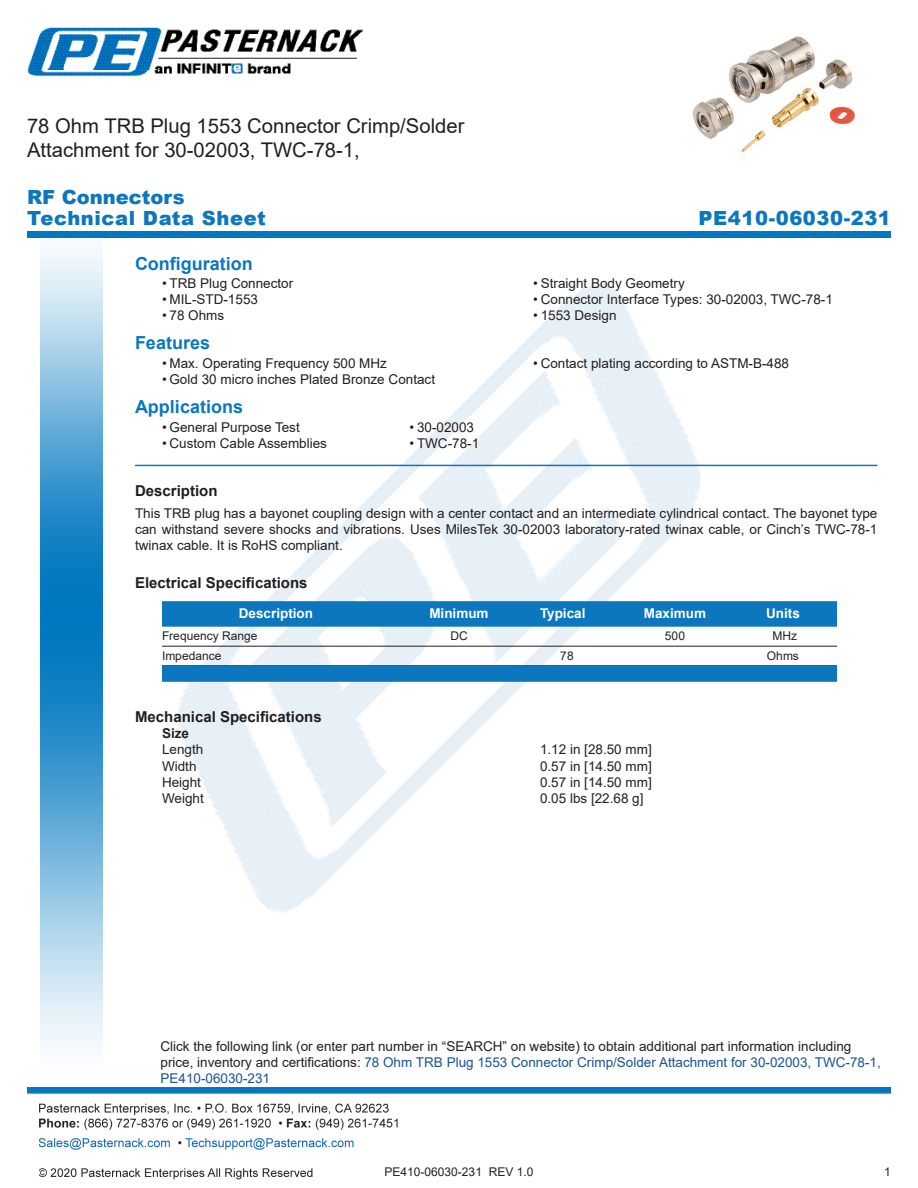
<style>
.page{position:relative;width:918px;height:1188px;background:#fff}
.page>*{position:absolute;margin:0;border:0;box-sizing:border-box;transform-origin:0 0}
.Web_Description_Para{font:20.25px/24.3px "Arial";color:#231f20}
.t1{font:900 19.5px "Arial";letter-spacing:.03em;color:#0c77be}
.t2{font:900 19.5px "Arial";color:#0c77be}
.Head1{font:700 18px "Arial";color:#0c77be}
.Head1-2{font:700 15px "Arial";color:#231f20}
.MarketingDescription{font:13.5px/16.2px "Arial";color:#231f20;text-align:justify}
.Description_and_PN_L{font:13.5px/16.2px "Arial";color:#231f20}
.Specs_Para{font:13.5px "Arial";color:#231f20}
.Table-Header{font:700 13.5px "Arial";color:#fff}
.Head2_after_Head1{font:700 13.5px "Arial";color:#231f20}
.Table-Body{font:12px "Arial";color:#231f20}
.t3{font:8.4px "Arial";color:#231f20}
.MarketingDescription-2{font:700 7.5px "Arial";color:#fff}
.s1{color:#1a5392}
</style>
<div class="page">
<img style="left:39px;top:1103px;width:359px;height:77px">
<img style="left:102px;top:248px;width:719px;height:722px">
<img style="left:40px;top:237px;width:62px;height:811px">
<img style="left:27px;top:1088px;width:864px;height:7px">
<div style="left:27px;top:231px;width:864px;height:6px;background:#0177c0"></div>
<img style="left:27px;top:27px;width:337px;height:50px">
<hr style="left:135px;top:465px;width:743px;height:1px;background:#0c77be">
<div style="left:162px;top:601px;width:675px;height:26px;background:#0c77be"></div>
<hr style="left:162px;top:646px;width:675px;height:1px;background:#231f20">
<div style="left:162px;top:665px;width:675px;height:17px;background:#0c77be"></div>
<img style="left:692px;top:36px;width:163px;height:116px">
<h1 class="Web_Description_Para" style="left:27px;top:114px;width:439px">78 Ohm TRB Plug 1553 Connector Crimp/Solder<br>Attachment for 30-02003, TWC-78-1,</h1>
<p class="t2" style="left:27px;top:183px;width:159px">RF Connectors</p>
<p class="t1" style="left:27px;top:204px;width:240px">Technical Data Sheet</p>
<p class="t1" style="left:699px;top:203px;width:194px">PE410-06030-231</p>
<p class="Head1" style="left:135px;top:251px;width:119px">Configuration</p>
<p class="MarketingDescription" style="left:162px;top:275px;width:133px">• TRB Plug Connector</p>
<p class="MarketingDescription" style="left:162px;top:291px;width:98px">• MIL-STD-1553</p>
<p class="MarketingDescription" style="left:162px;top:307px;width:64px">• 78 Ohms</p>
<p class="Head1" style="left:135px;top:330px;width:77px">Features</p>
<p class="MarketingDescription" style="left:162px;top:355px;width:227px">• Max. Operating Frequency 500 MHz</p>
<p class="MarketingDescription" style="left:162px;top:371px;width:275px">• Gold 30 micro inches Plated Bronze Contact</p>
<p class="Head1" style="left:135px;top:394px;width:110px">Applications</p>
<p class="MarketingDescription" style="left:162px;top:419px;width:139px">• General Purpose Test</p>
<p class="MarketingDescription" style="left:162px;top:436px;width:167px">• Custom Cable Assemblies</p>
<p class="MarketingDescription" style="left:410px;top:419px;width:66px">• 30-02003</p>
<p class="MarketingDescription" style="left:410px;top:436px;width:71px">• TWC-78-1</p>
<p class="MarketingDescription" style="left:533px;top:275px;width:153px">• Straight Body Geometry</p>
<p class="MarketingDescription" style="left:533px;top:291px;width:301px">• Connector Interface Types: 30-02003, TWC-78-1</p>
<p class="MarketingDescription" style="left:533px;top:307px;width:85px">• 1553 Design</p>
<p class="MarketingDescription" style="left:533px;top:355px;width:257px">• Contact plating according to ASTM-B-488</p>
<p class="MarketingDescription-2" style="left:135px;top:457px;width:4px">.</p>
<p class="Head1-2" style="left:135px;top:480px;width:84px">Description</p>
<p class="MarketingDescription" style="left:135px;top:505px;width:744px">This TRB plug has a bayonet coupling design with a center contact and an intermediate cylindrical contact. The bayonet type can withstand severe shocks and vibrations. Uses MilesTek 30-02003 laboratory-rated twinax cable, or Cinch’s TWC-78-1 twinax cable. It is RoHS compliant.</p>
<p class="Head1-2" style="left:135px;top:573px;width:174px">Electrical Specifications</p>
<p class="Table-Header" style="left:239px;top:604px;width:76px">Description</p>
<p class="Table-Header" style="left:429px;top:604px;width:61px">Minimum</p>
<p class="Table-Header" style="left:540px;top:604px;width:47px">Typical</p>
<p class="Table-Header" style="left:644px;top:604px;width:64px">Maximum</p>
<p class="Table-Header" style="left:766px;top:604px;width:35px">Units</p>
<p class="Table-Body" style="left:162px;top:628px;width:97px">Frequency Range</p>
<p class="Table-Body" style="left:450px;top:628px;width:19px">DC</p>
<p class="Table-Body" style="left:665px;top:628px;width:22px">500</p>
<p class="Table-Body" style="left:772px;top:628px;width:26px">MHz</p>
<p class="Table-Body" style="left:162px;top:647px;width:61px">Impedance</p>
<p class="Table-Body" style="left:560px;top:647px;width:15px">78</p>
<p class="Table-Body" style="left:767px;top:647px;width:34px">Ohms</p>
<p class="Head1-2" style="left:135px;top:706px;width:188px">Mechanical Specifications</p>
<p class="Head2_after_Head1" style="left:162px;top:724px;width:29px">Size</p>
<p class="Specs_Para" style="left:162px;top:740px;width:43px">Length</p>
<p class="Specs_Para" style="left:540px;top:740px;width:113px">1.12 in [28.50 mm]</p>
<p class="Specs_Para" style="left:162px;top:756px;width:36px">Width</p>
<p class="Specs_Para" style="left:540px;top:756px;width:113px">0.57 in [14.50 mm]</p>
<p class="Specs_Para" style="left:162px;top:773px;width:41px">Height</p>
<p class="Specs_Para" style="left:540px;top:773px;width:113px">0.57 in [14.50 mm]</p>
<p class="Specs_Para" style="left:162px;top:789px;width:43px">Weight</p>
<p class="Specs_Para" style="left:540px;top:789px;width:105px">0.05 lbs [22.68 g]</p>
<p class="Description_and_PN_L" style="left:160px;top:1038px;width:722px">Click the following link (or enter part number in “SEARCH” on website) to obtain additional part information including price, inventory and certifications: <span class="s1">78 Ohm TRB Plug 1553 Connector Crimp/Solder Attachment for 30-02003, TWC-78-1,<br>PE410-06030-231</span></p>
<p class="t3" style="left:874px;top:1056px;width:4px">-</p>
<p class="Table-Body" style="left:385px;top:1163px;width:150px">PE410-06030-231 REV 1.0</p>
<p class="Table-Body" style="left:884px;top:1163px;width:8px">1</p>
</div>
